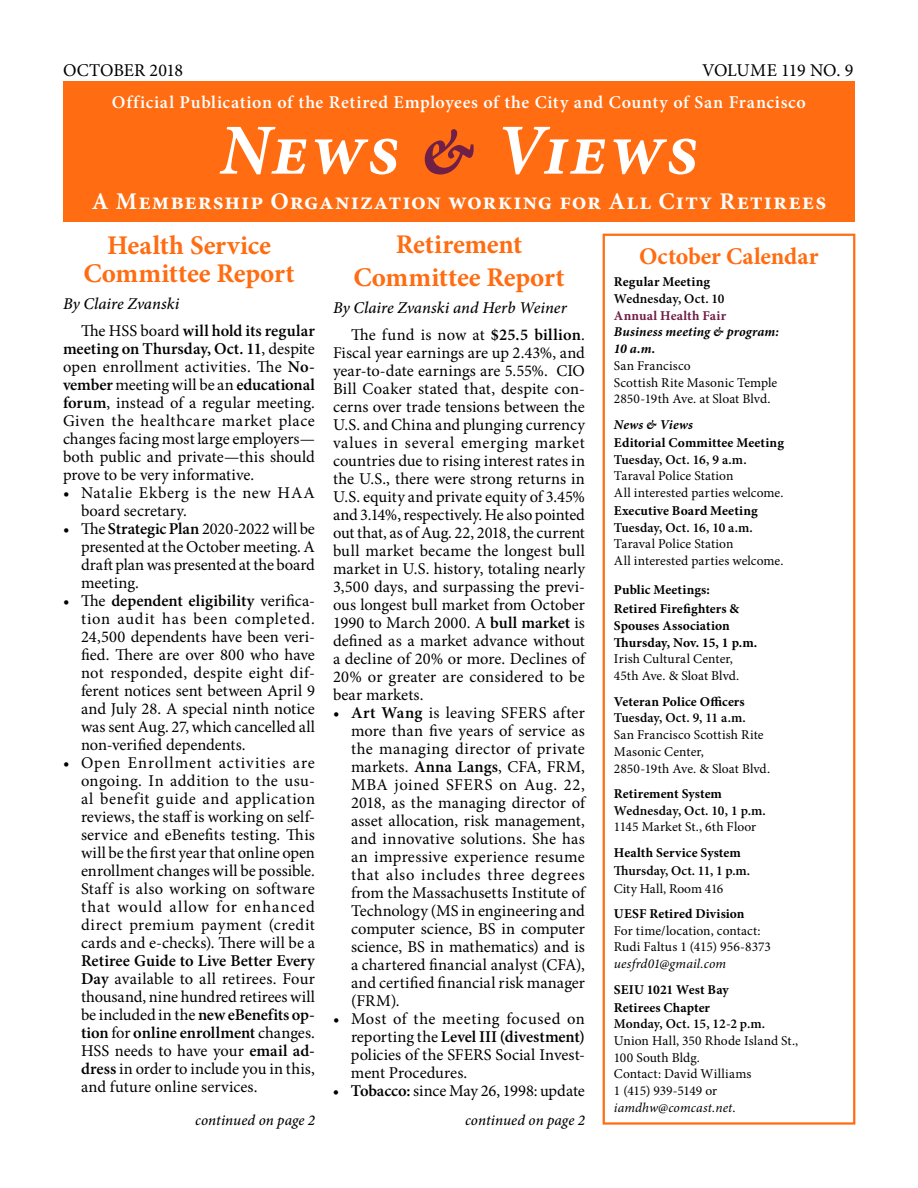
<style>
.page{position:relative;width:918px;height:1188px;background:#fff}
.page>*{position:absolute;margin:0;border:0;box-sizing:border-box;transform-origin:0 0}
.t1{font:italic 700 72px "Minion Pro";letter-spacing:.015em;color:#fff}
._18_headline{font:700 27px/32.4px "Minion Pro";color:#ff6c11;text-align:center}
.t2{font:700 24px "Minion Pro";letter-spacing:.04em;color:#fff}
._16_pt_hed{font:700 24px "Minion Pro";letter-spacing:.01em;color:#ff6c11}
.t3{font:600 18px "Minion Pro";letter-spacing:.04em;color:#fff}
.t4{font:18px "Minion Pro";letter-spacing:-.01em;color:#000}
.Body_text{font:16.5px/18px "Minion Pro";letter-spacing:.005em;color:#000;text-align:justify}
.Byline{font:italic 500 16.5px "Minion Pro";color:#000}
.Body_text-2{font:16.5px/18px "Minion Pro";letter-spacing:.025em;color:#000}
.cont_on{font:italic 500 15px "Minion Pro";letter-spacing:.005em;color:#000}
.Calendar{font:13.5px/16.6px "Minion Pro";letter-spacing:.005em;color:#000}
.Calendar_BF{font:700 13.5px/16.6px "Minion Pro";letter-spacing:.01em;color:#000}
.Calendar_Date{font:600 13.5px/16.6px "Minion Pro";letter-spacing:.01em;color:#000}
.Calendar-2{font:italic 700 13.5px/16.6px "Minion Pro";letter-spacing:.01em;color:#000}
.Calendar_Date-2{font:700 13.5px "Minion Pro";letter-spacing:.005em;color:#000}
.Calendar_Bold_Italic{font:700 13.5px "Minion Pro";color:#000}
.Calendar_Bold_Italic-2{font:italic 700 13.5px "Minion Pro";color:#000}
.s1{color:#701f46}
.s2{font-weight:600}
.s3{font-weight:700;color:#701f46}
.s4{font-weight:400}
.s5{font-style:italic}
</style>
<div class="page">
<div style="left:63px;top:81px;width:792px;height:141px;background:#ff6c11"></div>
<div style="left:603px;top:234px;width:252px;height:891px;border:2px solid #ff6c11"></div>
<p class="t4" style="left:63px;top:58px;width:121px">OCTOBER 2018</p>
<p class="t4" style="left:702px;top:58px;width:153px">VOLUME 119 NO. 9</p>
<p class="t3" style="left:112px;top:89px;width:696px">Official Publication of the Retired Employees of the City and County of San Francisco</p>
<p class="t1" style="left:220px;top:99px;width:480px">News <span class="s1">&amp;</span> Views</p>
<p class="t2" style="left:92px;top:184px;width:736px">A Membership Organization working for All City Retirees</p>
<p class="_18_headline" style="left:353px;top:228px;width:213px">Retirement<br>Committee Report</p>
<p class="Byline" style="left:333px;top:296px;width:235px">By Claire Zvanski and Herb Weiner</p>
<p class="Body_text" style="left:333px;top:325px;width:254px;text-indent:18px">The fund is now at <span class="s2">$25.5 billion</span>.<br>Fiscal year earnings are up 2.43%, and year-to-date earnings are 5.55%. CIO Bill Coaker stated that, despite con&shy;cerns over trade tensions between the U.S. and China and plunging currency values in several emerging market countries due to rising interest rates in the U.S., there were strong returns in U.S. equity and private equity of 3.45% and 3.14%, respectively. He also pointed out that, as of Aug. 22, 2018, the current bull market became the longest bull market in U.S. history, totaling nearly 3,500 days, and surpassing the previ&shy;ous longest bull market from October 1990 to March 2000. A <span class="s2">bull market</span> is defined as a market advance without a decline of 20% or more. Declines of 20% or greater are considered to be bear markets.</p>
<p class="Body_text" style="left:351px;top:703px;width:236px;text-indent:-18px">• <span class="s2">Art Wang</span> is leaving SFERS after more than five years of service as the managing director of private markets. <span class="s2">Anna Langs</span>, CFA, FRM, MBA joined SFERS on Aug. 22, 2018, as the managing director of asset allocation, risk management, and innovative solutions. She has an impressive experience resume that also includes three degrees from the Massachusetts Institute of Technology (MS in engineering and computer science, BS in computer science, BS in mathematics) and is a chartered financial analyst (CFA), and certified financial risk manager (FRM).</p>
<p class="Body_text" style="left:351px;top:1009px;width:236px;text-indent:-18px">• Most of the meeting focused on reporting the <span class="s2">Level III (divestment) </span>policies of the SFERS Social Invest&shy;ment Procedures.</p>
<p class="Body_text" style="left:333px;top:1081px;width:253px">• <span class="s2">Tobacco:</span> since May 26, 1998: update</p>
<p class="cont_on" style="left:465px;top:1110px;width:121px">continued on page 2</p>
<p class="_18_headline" style="left:83px;top:230px;width:213px;line-height:28.5px">Health Service<br>Committee Report</p>
<p class="Byline" style="left:63px;top:293px;width:118px">By Claire Zvanski</p>
<p class="Body_text" style="left:63px;top:322px;width:254px;text-indent:18px">The HSS board <span class="s2">will hold its regular meeting on Thursday, Oct. 11</span>, despite open enrollment activities. The <span class="s2">No&shy;vember</span> meeting will be an <span class="s2">educational forum</span>, instead of a regular meeting.<br>Given the healthcare market place changes facing most large employers— both public and private—this should prove to be very informative.</p>
<p class="Body_text-2" style="left:81px;top:484px;width:236px;text-indent:-18px">• Natalie Ekberg is the new HAA board secretary.</p>
<p class="Body_text" style="left:81px;top:520px;width:236px;text-indent:-18px">• The <span class="s2">Strategic Plan</span> 2020-2022 will be presented at the October meeting. A draft plan was presented at the board meeting.</p>
<p class="Body_text" style="left:81px;top:592px;width:236px;text-indent:-18px">• The <span class="s2">dependent eligibility</span> verifica&shy;tion audit has been completed.<br>24,500 dependents have been veri&shy;fied. There are over 800 who have not responded, despite eight dif&shy;ferent notices sent between April 9 and July 28. A special ninth notice was sent Aug. 27, which cancelled all non-verified dependents.</p>
<p class="Body_text" style="left:81px;top:754px;width:236px;text-indent:-18px">• Open Enrollment activities are ongoing. In addition to the usu&shy;al benefit guide and application reviews, the staff is working on self&shy;service and eBenefits testing. This will be the first year that online open enrollment changes will be possible.<br>Staff is also working on software that would allow for enhanced direct premium payment (credit cards and e-checks). There will be a <span class="s2">Retiree Guide to Live Better Every Day</span> available to all retirees. Four thousand, nine hundred retirees will be included in the <span class="s2">new eBenefits op&shy;tion</span> for <span class="s2">online enrollment</span> changes.<br>HSS needs to have your <span class="s2">email ad&shy;dress</span> in order to include you in this, and future online services.</p>
<p class="cont_on" style="left:195px;top:1110px;width:121px">continued on page 2</p>
<p class="_16_pt_hed" style="left:639px;top:239px;width:181px">October Calendar</p>
<p class="Calendar_BF" style="left:614px;top:273px;width:98px">Regular Meeting</p>
<p class="Calendar_Date" style="left:614px;top:290px;width:114px">Wednesday, Oct. 10<br><span class="s3">Annual Health Fair</span></p>
<p class="Calendar-2" style="left:614px;top:324px;width:167px">Business meeting &amp; program:<br>10 a.m.</p>
<p class="Calendar" style="left:614px;top:357px;width:165px">San Francisco<br>Scottish Rite Masonic Temple</p>
<p class="Calendar" style="left:614px;top:391px;width:158px">2850-19th Ave. at Sloat Blvd.</p>
<p class="Calendar_Bold_Italic-2" style="left:614px;top:415px;width:81px">News &amp; Views</p>
<p class="Calendar_BF" style="left:614px;top:434px;width:172px">Editorial Committee Meeting</p>
<p class="Calendar_Date" style="left:614px;top:451px;width:134px">Tuesday, Oct. 16, 9 a.m.</p>
<p class="Calendar" style="left:614px;top:468px;width:121px">Taraval Police Station</p>
<p class="Calendar" style="left:614px;top:485px;width:171px">All interested parties welcome.</p>
<p class="Calendar_BF" style="left:614px;top:502px;width:146px">Executive Board Meeting</p>
<p class="Calendar_Date" style="left:614px;top:519px;width:141px">Tuesday, Oct. 16, 10 a.m.</p>
<p class="Calendar" style="left:614px;top:536px;width:121px">Taraval Police Station</p>
<p class="Calendar" style="left:614px;top:553px;width:171px">All interested parties welcome.</p>
<p class="Calendar_Bold_Italic" style="left:614px;top:580px;width:97px">Public Meetings:</p>
<p class="Calendar_BF" style="left:614px;top:601px;width:127px">Retired Firefighters &amp;<br>Spouses Association</p>
<p class="Calendar_Date-2" style="left:614px;top:633px;width:145px">Thursday, Nov. 15, 1 p.m.</p>
<p class="Calendar" style="left:614px;top:651px;width:127px">Irish Cultural Center,<br>45th Ave. &amp; Sloat Blvd.</p>
<p class="Calendar_BF" style="left:614px;top:693px;width:132px">Veteran Police Officers</p>
<p class="Calendar_Date" style="left:614px;top:710px;width:134px">Tuesday, Oct. 9, 11 a.m.</p>
<p class="Calendar" style="left:614px;top:726px;width:158px">San Francisco Scottish Rite<br>Masonic Center,<br>2850-19th Ave. &amp; Sloat Blvd.</p>
<p class="Calendar_BF" style="left:614px;top:785px;width:110px">Retirement System</p>
<p class="Calendar_Date" style="left:614px;top:802px;width:154px">Wednesday, Oct. 10, 1 p.m.</p>
<p class="Calendar" style="left:614px;top:819px;width:144px">1145 Market St., 6th Floor</p>
<p class="Calendar_BF" style="left:614px;top:844px;width:129px">Health Service System</p>
<p class="Calendar_Date" style="left:614px;top:861px;width:138px;line-height:17.9px">Thursday, Oct. 11, 1 p.m.<br><span class="s4">City Hall, Room 416</span></p>
<p class="Calendar_BF" style="left:614px;top:905px;width:132px">UESF Retired Division</p>
<p class="Calendar" style="left:614px;top:922px;width:148px">For time/location, contact:</p>
<p class="Calendar" style="left:614px;top:939px;width:159px">Rudi Faltus 1 (415) 956-8373 <span class="s5">uesfrd01@gmail.com</span></p>
<p class="Calendar_BF" style="left:614px;top:980px;width:117px;line-height:17.9px">SEIU 1021 West Bay<br>Retirees Chapter</p>
<p class="Calendar_Date" style="left:614px;top:1016px;width:153px">Monday, Oct. 15, 12-2 p.m.</p>
<p class="Calendar" style="left:614px;top:1032px;width:186px">Union Hall, 350 Rhode Island St.,<br>100 South Bldg.</p>
<p class="Calendar" style="left:614px;top:1066px;width:139px">Contact: David Williams<br>1 (415) 939-5149 or <span class="s5">iamdhw@comcast.net</span>.</p>
</div>
